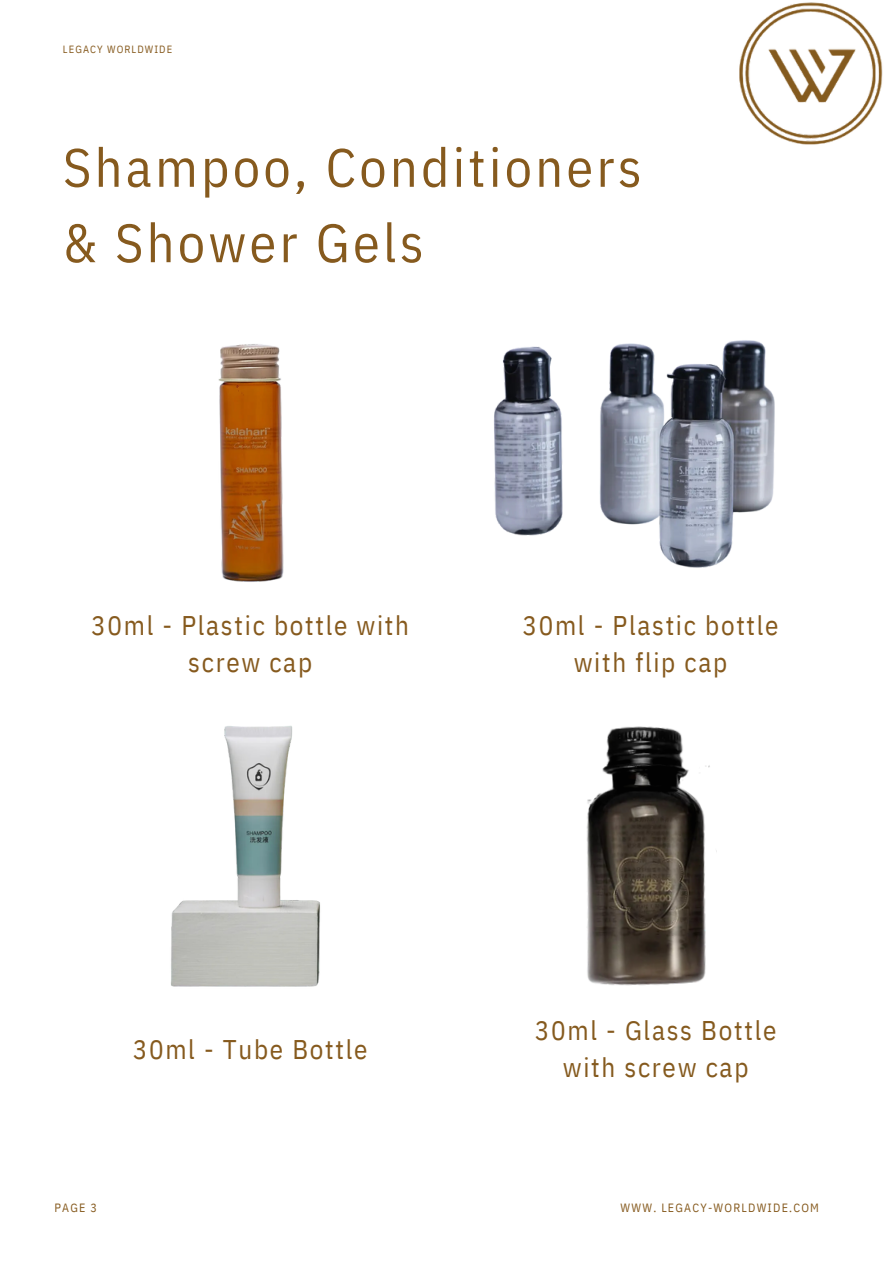
<style>
.page{position:relative;width:893px;height:1264px;background:#fff}
.page>*{position:absolute;margin:0;border:0;box-sizing:border-box;transform-origin:0 0}
.t1{font:54px/75.3px "IBM Plex Sans Cond";letter-spacing:.065em;color:#865a1e}
.t2{font:27px/37.2px "IBM Plex Sans Cond";letter-spacing:.065em;color:#865a1e;text-align:center}
.t3{font:27px/37.2px "IBM Plex Sans Cond";letter-spacing:.065em;color:#855a1e;text-align:center}
.t4{font:12px "IBM Plex Sans Cond";letter-spacing:.105em;color:#865a1e}
.t5{font:10.5px "IBM Plex Sans Cond";letter-spacing:.105em;color:#865a1e}
</style>
<div class="page">
<img style="left:739px;top:2px;width:144px;height:143px">
<img style="left:218px;top:344px;width:66px;height:238px">
<img style="left:494px;top:340px;width:281px;height:228px">
<img style="left:171px;top:725px;width:149px;height:262px">
<img style="left:586px;top:726px;width:131px;height:260px">
<p class="t5" style="left:63px;top:43px;width:111px">LEGACY WORLDWIDE</p>
<h2 class="t1" style="left:63px;top:129px;width:580px">Shampoo, Conditioners &amp; Shower Gels</h2>
<h2 class="t2" style="left:91px;top:606px;width:319px">30ml - Plastic bottle with screw cap</h2>
<h2 class="t2" style="left:522px;top:606px;width:257px">30ml - Plastic bottle with flip cap</h2>
<p class="t2" style="left:133px;top:1030px;width:236px">30ml - Tube Bottle</p>
<p class="t3" style="left:535px;top:1011px;width:243px">30ml - Glass Bottle with screw cap</p>
<p class="t4" style="left:54px;top:1199px;width:44px">PAGE 3</p>
<p class="t4" style="left:620px;top:1199px;width:200px">WWW. LEGACY-WORLDWIDE.COM</p>
</div>
